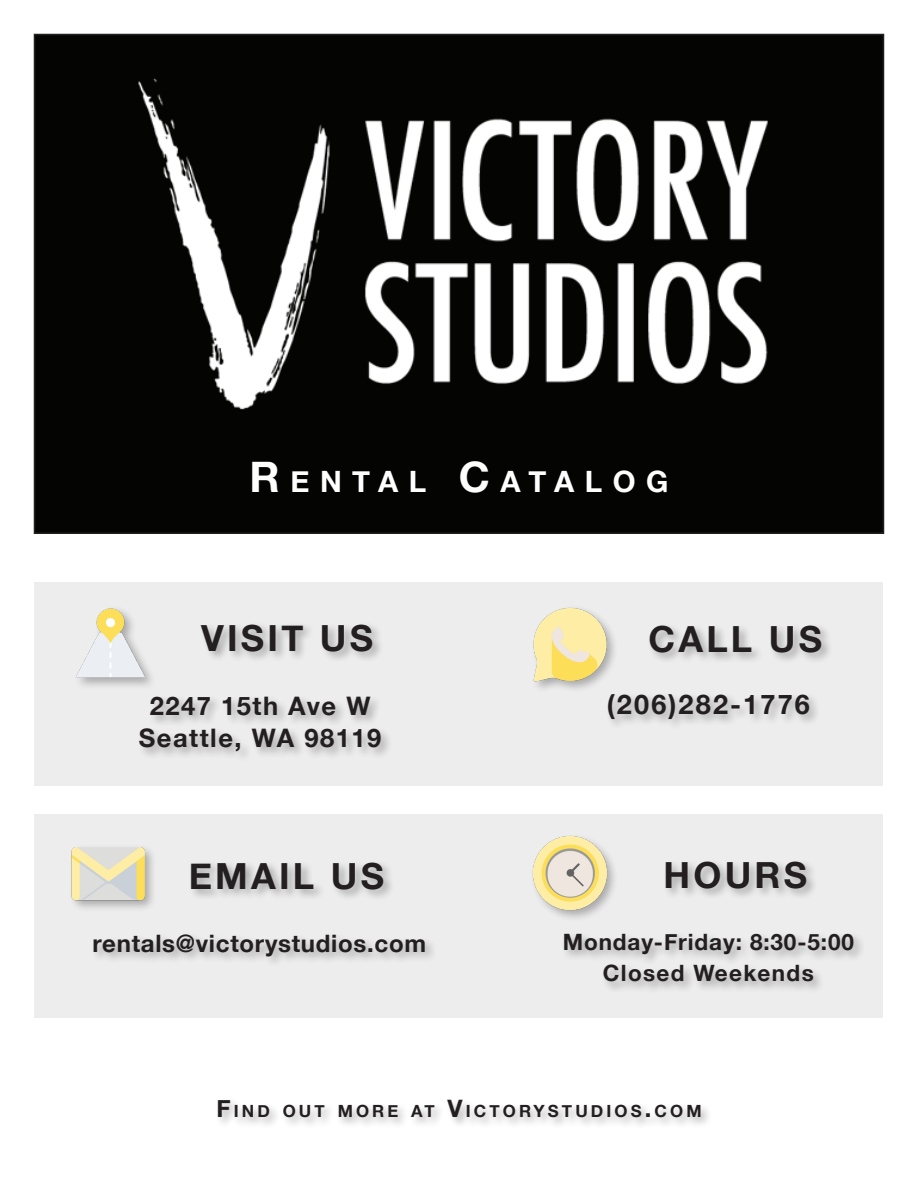
<style>
.page{position:relative;width:918px;height:1188px;background:#fff}
.page>*{position:absolute;margin:0;border:0;box-sizing:border-box;transform-origin:0 0}
.t1{font:700 36px "Helvetica Neue";letter-spacing:.09em;color:#231f20}
.t2{font:700 29.4px "Helvetica Neue";letter-spacing:.355em;color:#fff}
.t3{font:700 27px "Helvetica Neue";letter-spacing:.08em;color:#231f20}
.t4{font:700 25.5px "Helvetica Neue";letter-spacing:.06em;color:#231f20}
.t5{font:700 24px "Helvetica Neue";letter-spacing:.03em;color:#231f20}
.t6{font:700 22.5px "Helvetica Neue";letter-spacing:.04em;color:#231f20}
.t7{font:700 22.5px "Helvetica Neue";letter-spacing:.06em;color:#231f20}
.t8{font:700 16.8px "Helvetica Neue";letter-spacing:.185em;color:#231f20}
.s1{font-size:42px}
.s2{font-size:24px}
</style>
<div class="page">
<div style="left:34px;top:815px;width:850px;height:203px;background:#ededed"></div>
<div style="left:34px;top:582px;width:850px;height:204px;background:#ededed"></div>
<div style="left:34px;top:34px;width:850px;height:499px;background:#040503"></div>
<img style="left:138px;top:78px;width:630px;height:332px">
<div style="left:137px;top:622px;width:256px;height:142px;background:#231f20;opacity:.33"></div>
<div style="left:91px;top:860px;width:346px;height:108px;background:#231f20;opacity:.33"></div>
<div style="left:606px;top:623px;width:228px;height:108px;background:#231f20;opacity:.33"></div>
<div style="left:562px;top:859px;width:304px;height:135px;background:#231f20;opacity:.33"></div>
<div style="left:215px;top:1097px;width:498px;height:33px;background:#231f20;opacity:.33"></div>
<div style="left:530px;top:834px;width:89px;height:88px;background:#231f20;opacity:.33"></div>
<img style="left:530px;top:834px;width:79px;height:79px">
<div style="left:531px;top:605px;width:88px;height:88px;background:#231f20;opacity:.33"></div>
<img style="left:532px;top:605px;width:78px;height:77px">
<div style="left:74px;top:605px;width:83px;height:85px;background:#ededed"></div>
<img style="left:76px;top:608px;width:75px;height:78px">
<div style="left:68px;top:844px;width:89px;height:68px;background:#231f20;opacity:.33"></div>
<img style="left:70px;top:844px;width:78px;height:68px">
<p class="t2" style="left:250px;top:459px;width:420px"><span class="s1">R</span>ENTAL <span class="s1">C</span>ATALOG</p>
<p class="t1" style="left:201px;top:610px;width:174px">VISIT US</p>
<p class="t1" style="left:649px;top:610px;width:175px">CALL US</p>
<p class="t4" style="left:150px;top:686px;width:222px">2247 15th Ave W</p>
<p class="t4" style="left:139px;top:718px;width:244px">Seattle, WA 98119</p>
<p class="t3" style="left:607px;top:683px;width:205px">(206)282-1776</p>
<p class="t1" style="left:189px;top:847px;width:197px">EMAIL US</p>
<p class="t1" style="left:664px;top:847px;width:145px">HOURS</p>
<p class="t5" style="left:93px;top:924px;width:335px">rentals@victorystudios.com</p>
<p class="t6" style="left:563px;top:924px;width:293px">Monday-Friday: 8:30-5:00</p>
<p class="t7" style="left:603px;top:956px;width:212px">Closed Weekends</p>
<p class="t8" style="left:216px;top:1098px;width:487px"><span class="s2">F</span>IND OUT MORE AT <span class="s2">V</span>ICTORYSTUDIOS<span class="s2">.</span>COM</p>
</div>
